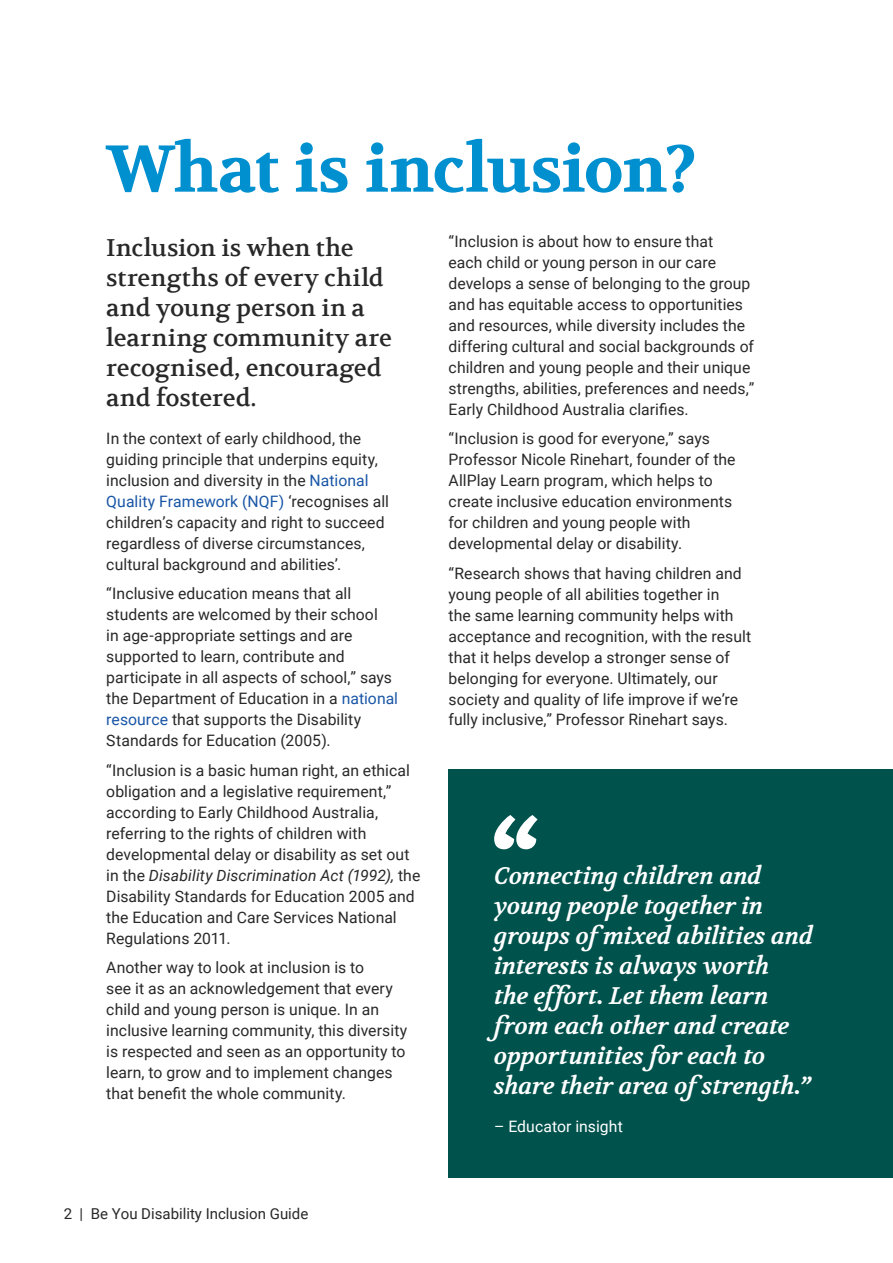
<style>
.page{position:relative;width:893px;height:1263px;background:#fff}
.page>*{position:absolute;margin:0;border:0;box-sizing:border-box;transform-origin:0 0}
.t1{font:700 66px "Volkhov";letter-spacing:-.02em;color:#0090d0}
.H2_Intro{font:italic 700 24px/30px "Volkhov";letter-spacing:-.01em;color:#fff}
.H2_Intro-2{font:24px/30px "Volkhov";letter-spacing:-.005em;color:#292829}
.Paragraph{font:15.75px/21px "Roboto";letter-spacing:.005em;color:#292829}
.Story_text{font:15.75px "Roboto";letter-spacing:.005em;color:#fff}
.t2{font:15px "Roboto";color:#292829}
.s1{color:#1955a6}
.s2{font-style:italic}
</style>
<div class="page">
<div style="left:449px;top:769px;width:444px;height:409px;background:#00524c"></div>
<svg style="left:494px;top:815px;width:44px;height:34px"></svg>
<h1 class="t1" style="left:106px;top:130px;width:592px">What is inclusion?</h1>
<h2 class="H2_Intro-2" style="left:106px;top:233px;width:287px">Inclusion is when the strengths of every child and young person in a learning community are recognised, encouraged and fostered.</h2>
<p class="Paragraph" style="left:106px;top:427px;width:284px">In the context of early childhood, the guiding principle that underpins equity, inclusion and diversity in the <span class="s1">National Quality Framework (NQF)</span> ‘recognises all children’s capacity and right to succeed regardless of diverse circumstances, cultural background and abilities’.</p>
<p class="Paragraph" style="left:106px;top:582px;width:293px">“Inclusive education means that all students are welcomed by their school<br>in age-appropriate settings and are supported to learn, contribute and participate in all aspects of school,” says the Department of Education in a <span class="s1">national resource</span> that supports the Disability Standards for Education (2005).</p>
<p class="Paragraph" style="left:106px;top:759px;width:316px">“Inclusion is a basic human right, an ethical obligation and a legislative requirement,” according to Early Childhood Australia, referring to the rights of children with developmental delay or disability as set out in the <span class="s2">Disability Discrimination Act (1992),</span> the Disability Standards for Education 2005 and the Education and Care Services National Regulations 2011.</p>
<p class="Paragraph" style="left:106px;top:956px;width:303px">Another way to look at inclusion is to<br>see it as an acknowledgement that every child and young person is unique. In an inclusive learning community, this diversity is respected and seen as an opportunity to learn, to grow and to implement changes that benefit the whole community.</p>
<p class="Paragraph" style="left:449px;top:230px;width:307px">“Inclusion is about how to ensure that<br>each child or young person in our care develops a sense of belonging to the group and has equitable access to opportunities and resources, while diversity includes the differing cultural and social backgrounds of children and young people and their unique strengths, abilities, preferences and needs,” Early Childhood Australia clarifies.</p>
<p class="Paragraph" style="left:449px;top:427px;width:288px">“Inclusion is good for everyone,” says Professor Nicole Rinehart, founder of the AllPlay Learn program, which helps to create inclusive education environments for children and young people with developmental delay or disability.</p>
<p class="Paragraph" style="left:449px;top:562px;width:304px">“Research shows that having children and young people of all abilities together in<br>the same learning community helps with acceptance and recognition, with the result that it helps develop a stronger sense of belonging for everyone. Ultimately, our society and quality of life improve if we’re fully inclusive,” Professor Rinehart says.</p>
<h2 class="H2_Intro" style="left:494px;top:860px;width:320px">Connecting children and young people together in groups ofmixed abilities and interests is always worth<br>the effort. Let them learn from each other and create opportunities for each to share their area ofstrength.”</h2>
<p class="Story_text" style="left:494px;top:1115px;width:130px">– Educator insight</p>
<p class="t2" style="left:64px;top:1203px;width:246px">2 | Be You Disability Inclusion Guide</p>
</div>
